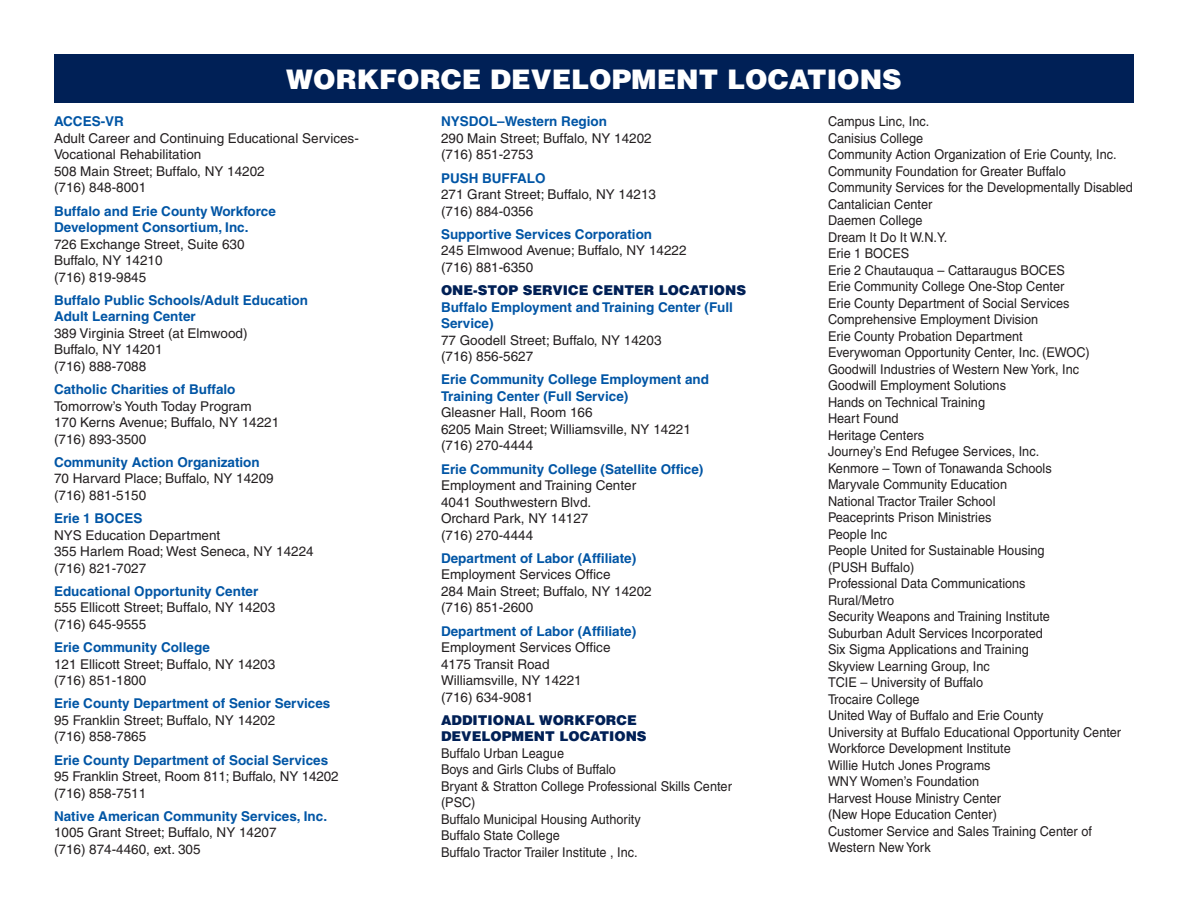
<style>
.page{position:relative;width:1188px;height:918px;background:#fff}
.page>*{position:absolute;margin:0;border:0;box-sizing:border-box;transform-origin:0 0}
.t1{font:900 27px "Helvetica";color:#fff}
.t2{font:13.5px/16.5px "Helvetica";color:#231f20;scale:.94 1}
.t3{font:13.5px/16.5px "Helvetica";color:#231f20}
.t4{font:700 13.5px/16.5px "Helvetica";color:#0155a5}
.t5{font:900 13.5px/16.5px "Helvetica";color:#002056}
</style>
<div class="page">
<div style="left:54px;top:54px;width:1080px;height:49px;background:#002056"></div>
<p class="t1" style="left:286px;top:62px;width:617px">WORKFORCE DEVELOPMENT LOCATIONS</p>
<p class="t4" style="left:54px;top:113px;width:71px">ACCES-VR</p>
<p class="t3" style="left:54px;top:130px;width:306px">Adult Career and Continuing Educational Services-<br>Vocational Rehabilitation</p>
<p class="t3" style="left:54px;top:163px;width:212px">508 Main Street; Buffalo, NY 14202</p>
<p class="t3" style="left:54px;top:179px;width:94px">(716) 848-8001</p>
<p class="t4" style="left:54px;top:202px;width:223px">Buffalo and Erie County Workforce<br>Development Consortium, Inc.</p>
<p class="t3" style="left:54px;top:236px;width:192px">726 Exchange Street, Suite 630<br>Buffalo, NY 14210</p>
<p class="t3" style="left:54px;top:269px;width:94px">(716) 819-9845</p>
<p class="t4" style="left:54px;top:292px;width:256px">Buffalo Public Schools/Adult Education<br>Adult Learning Center</p>
<p class="t3" style="left:54px;top:325px;width:195px">389 Virginia Street (at Elmwood)<br>Buffalo, NY 14201</p>
<p class="t3" style="left:54px;top:358px;width:94px">(716) 888-7088</p>
<p class="t4" style="left:54px;top:381px;width:183px">Catholic Charities of Buffalo</p>
<p class="t3" style="left:54px;top:398px;width:199px">Tomorrow’s Youth Today Program</p>
<p class="t3" style="left:54px;top:414px;width:227px">170 Kerns Avenue; Buffalo, NY 14221</p>
<p class="t3" style="left:54px;top:431px;width:94px">(716) 893-3500</p>
<p class="t4" style="left:54px;top:454px;width:207px">Community Action Organization</p>
<p class="t3" style="left:54px;top:470px;width:221px">70 Harvard Place; Buffalo, NY 14209</p>
<p class="t3" style="left:54px;top:487px;width:94px">(716) 881-5150</p>
<p class="t4" style="left:54px;top:510px;width:90px">Erie 1 BOCES</p>
<p class="t3" style="left:54px;top:527px;width:168px">NYS Education Department</p>
<p class="t3" style="left:54px;top:543px;width:261px">355 Harlem Road; West Seneca, NY 14224</p>
<p class="t3" style="left:54px;top:560px;width:94px">(716) 821-7027</p>
<p class="t4" style="left:54px;top:583px;width:206px">Educational Opportunity Center</p>
<p class="t3" style="left:54px;top:599px;width:223px">555 Ellicott Street; Buffalo, NY 14203</p>
<p class="t3" style="left:54px;top:616px;width:94px">(716) 645-9555</p>
<p class="t4" style="left:54px;top:639px;width:157px">Erie Community College</p>
<p class="t3" style="left:54px;top:656px;width:223px">121 Ellicott Street; Buffalo, NY 14203</p>
<p class="t3" style="left:54px;top:672px;width:94px">(716) 851-1800</p>
<p class="t4" style="left:54px;top:695px;width:278px">Erie County Department of Senior Services</p>
<p class="t3" style="left:54px;top:712px;width:223px">95 Franklin Street; Buffalo, NY 14202</p>
<p class="t3" style="left:54px;top:728px;width:94px">(716) 858-7865</p>
<p class="t4" style="left:54px;top:751px;width:276px">Erie County Department of Social Services</p>
<p class="t3" style="left:54px;top:768px;width:286px">95 Franklin Street, Room 811; Buffalo, NY 14202</p>
<p class="t3" style="left:54px;top:785px;width:94px">(716) 858-7511</p>
<p class="t4" style="left:54px;top:808px;width:275px">Native American Community Services, Inc.</p>
<p class="t3" style="left:54px;top:824px;width:224px">1005 Grant Street; Buffalo, NY 14207</p>
<p class="t3" style="left:54px;top:841px;width:148px">(716) 874-4460, ext. 305</p>
<p class="t4" style="left:441px;top:113px;width:168px">NYSDOL–Western Region</p>
<p class="t3" style="left:441px;top:130px;width:212px">290 Main Street; Buffalo, NY 14202</p>
<p class="t3" style="left:441px;top:146px;width:94px">(716) 851-2753</p>
<p class="t4" style="left:441px;top:169px;width:106px">PUSH BUFFALO</p>
<p class="t3" style="left:441px;top:186px;width:217px">271 Grant Street; Buffalo, NY 14213</p>
<p class="t3" style="left:441px;top:203px;width:94px">(716) 884-0356</p>
<p class="t4" style="left:441px;top:226px;width:213px">Supportive Services Corporation</p>
<p class="t3" style="left:441px;top:242px;width:247px">245 Elmwood Avenue; Buffalo, NY 14222</p>
<p class="t3" style="left:441px;top:259px;width:94px">(716) 881-6350</p>
<p class="t5" style="left:441px;top:282px;width:307px">ONE-STOP SERVICE CENTER LOCATIONS</p>
<p class="t4" style="left:441px;top:298px;width:294px">Buffalo Employment and Training Center (Full<br>Service)</p>
<p class="t3" style="left:441px;top:332px;width:222px">77 Goodell Street; Buffalo, NY 14203</p>
<p class="t3" style="left:441px;top:348px;width:94px">(716) 856-5627</p>
<p class="t4" style="left:441px;top:371px;width:270px">Erie Community College Employment and<br>Training Center (Full Service)</p>
<p class="t3" style="left:441px;top:404px;width:153px">Gleasner Hall, Room 166</p>
<p class="t3" style="left:441px;top:421px;width:251px">6205 Main Street; Williamsville, NY 14221</p>
<p class="t3" style="left:441px;top:437px;width:94px">(716) 270-4444</p>
<p class="t4" style="left:441px;top:460px;width:264px">Erie Community College (Satellite Office)</p>
<p class="t3" style="left:441px;top:477px;width:197px">Employment and Training Center</p>
<p class="t3" style="left:441px;top:494px;width:152px">4041 Southwestern Blvd.<br>Orchard Park, NY 14127</p>
<p class="t3" style="left:441px;top:527px;width:94px">(716) 270-4444</p>
<p class="t4" style="left:441px;top:550px;width:197px">Department of Labor (Affiliate)</p>
<p class="t3" style="left:441px;top:566px;width:171px">Employment Services Office</p>
<p class="t3" style="left:441px;top:583px;width:212px">284 Main Street; Buffalo, NY 14202</p>
<p class="t3" style="left:441px;top:599px;width:94px">(716) 851-2600</p>
<p class="t4" style="left:441px;top:622px;width:197px">Department of Labor (Affiliate)</p>
<p class="t3" style="left:441px;top:639px;width:171px">Employment Services Office</p>
<p class="t3" style="left:441px;top:656px;width:110px">4175 Transit Road</p>
<p class="t3" style="left:441px;top:672px;width:142px">Williamsville, NY 14221</p>
<p class="t3" style="left:441px;top:689px;width:94px">(716) 634-9081</p>
<p class="t5" style="left:441px;top:711px;width:207px">ADDITIONAL WORKFORCE<br>DEVELOPMENT LOCATIONS</p>
<p class="t2" style="left:441px;top:745px;width:132px">Buffalo Urban League</p>
<p class="t2" style="left:441px;top:761px;width:188px">Boys and Girls Clubs of Buffalo</p>
<p class="t2" style="left:441px;top:778px;width:311px">Bryant &amp; Stratton College Professional Skills Center (PSC)</p>
<p class="t2" style="left:441px;top:811px;width:214px">Buffalo Municipal Housing Authority</p>
<p class="t2" style="left:441px;top:827px;width:128px">Buffalo State College</p>
<p class="t2" style="left:441px;top:844px;width:211px">Buffalo Tractor Trailer Institute , Inc.</p>
<p class="t2" style="left:828px;top:113px;width:109px">Campus Linc, Inc.</p>
<p class="t2" style="left:828px;top:130px;width:103px">Canisius College</p>
<p class="t2" style="left:828px;top:146px;width:309px">Community Action Organization of Erie County, Inc.</p>
<p class="t2" style="left:828px;top:163px;width:255px">Community Foundation for Greater Buffalo</p>
<p class="t2" style="left:828px;top:179px;width:326px">Community Services for the Developmentally Disabled</p>
<p class="t2" style="left:828px;top:196px;width:113px">Cantalician Center</p>
<p class="t2" style="left:828px;top:212px;width:102px">Daemen College</p>
<p class="t2" style="left:828px;top:229px;width:129px">Dream It Do It W.N.Y.</p>
<p class="t2" style="left:828px;top:245px;width:88px">Erie 1 BOCES</p>
<p class="t2" style="left:828px;top:262px;width:254px">Erie 2 Chautauqua – Cattaraugus BOCES</p>
<p class="t2" style="left:828px;top:278px;width:253px">Erie Community College One-Stop Center</p>
<p class="t2" style="left:828px;top:295px;width:258px">Erie County Department of Social Services<br>Comprehensive Employment Division</p>
<p class="t2" style="left:828px;top:328px;width:209px">Erie County Probation Department</p>
<p class="t2" style="left:828px;top:344px;width:280px">Everywoman Opportunity Center, Inc. (EWOC)</p>
<p class="t2" style="left:828px;top:361px;width:269px">Goodwill Industries of Western New York, Inc</p>
<p class="t2" style="left:828px;top:377px;width:191px">Goodwill Employment Solutions</p>
<p class="t2" style="left:828px;top:394px;width:169px">Hands on Technical Training</p>
<p class="t2" style="left:828px;top:410px;width:77px">Heart Found</p>
<p class="t2" style="left:828px;top:427px;width:104px">Heritage Centers</p>
<p class="t2" style="left:828px;top:443px;width:226px">Journey’s End Refugee Services, Inc.</p>
<p class="t2" style="left:828px;top:460px;width:240px">Kenmore – Town of Tonawanda Schools</p>
<p class="t2" style="left:828px;top:476px;width:192px">Maryvale Community Education</p>
<p class="t2" style="left:828px;top:493px;width:180px">National Tractor Trailer School</p>
<p class="t2" style="left:828px;top:509px;width:175px">Peaceprints Prison Ministries</p>
<p class="t2" style="left:828px;top:526px;width:65px">People Inc</p>
<p class="t2" style="left:828px;top:542px;width:232px">People United for Sustainable Housing (PUSH Buffalo)</p>
<p class="t2" style="left:828px;top:575px;width:212px">Professional Data Communications</p>
<p class="t2" style="left:828px;top:592px;width:72px">Rural/Metro</p>
<p class="t2" style="left:828px;top:608px;width:238px">Security Weapons and Training Institute</p>
<p class="t2" style="left:828px;top:625px;width:230px">Suburban Adult Services Incorporated</p>
<p class="t2" style="left:828px;top:641px;width:215px">Six Sigma Applications and Training</p>
<p class="t2" style="left:828px;top:658px;width:174px">Skyview Learning Group, Inc</p>
<p class="t2" style="left:828px;top:674px;width:167px">TCIE – University of Buffalo</p>
<p class="t2" style="left:828px;top:691px;width:99px">Trocaire College</p>
<p class="t2" style="left:828px;top:707px;width:231px">United Way of Buffalo and Erie County</p>
<p class="t2" style="left:828px;top:724px;width:313px">University at Buffalo Educational Opportunity Center</p>
<p class="t2" style="left:828px;top:740px;width:196px">Workforce Development Institute</p>
<p class="t2" style="left:828px;top:757px;width:175px">Willie Hutch Jones Programs</p>
<p class="t2" style="left:828px;top:773px;width:162px">WNY Women’s Foundation</p>
<p class="t2" style="left:828px;top:790px;width:186px">Harvest House Ministry Center (New Hope Education Center)</p>
<p class="t2" style="left:828px;top:823px;width:282px">Customer Service and Sales Training Center of<br>Western New York</p>
</div>
